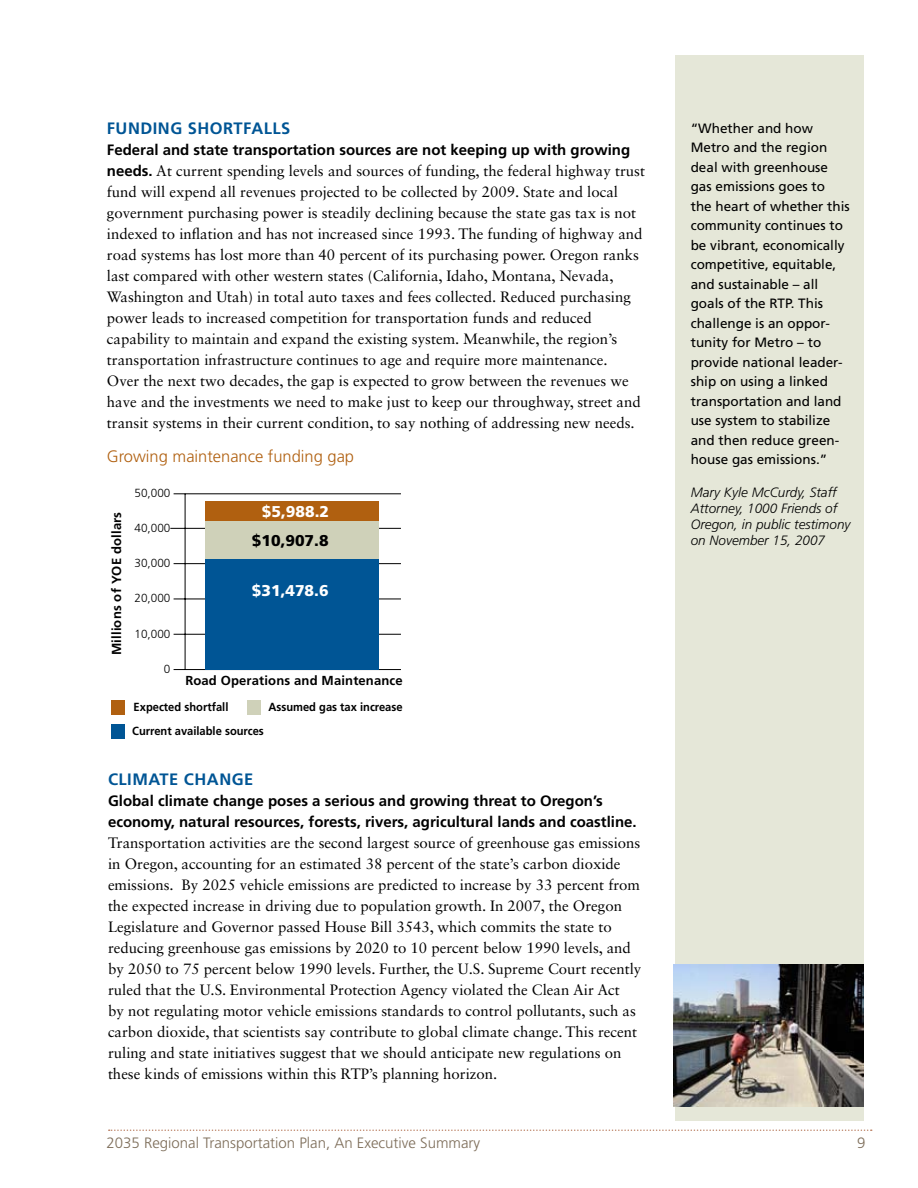
<style>
.page{position:relative;width:918px;height:1188px;background:#fff}
.page>*{position:absolute;margin:0;border:0;box-sizing:border-box;transform-origin:0 0}
.t1{font:700 16.5px "Frutiger LT Std";letter-spacing:.03em;color:#005595}
.t2{font:300 16.5px "Frutiger LT Std";color:#b06010}
.t3{font:900 15.6px "Frutiger LT Std";color:#fff}
.t4{font:900 15.6px "Frutiger LT Std";color:#000}
.t5{font:15px/21px "Sabon LT Std";color:#000}
.t6{font:700 15px/21px "Frutiger LT Std";color:#000}
.t7{font:300 15px "Frutiger LT Std";color:#7d6d59}
.t8{font:13.5px/19.5px "Frutiger LT Std";color:#000}
.t9{font:italic 300 13.5px/16.2px "Frutiger LT Std";color:#000}
.t10{font:700 13.05px "Frutiger LT Std";letter-spacing:.01em;color:#000}
.t11{font:700 11.7px "Frutiger LT Std";color:#000;scale:.95 1}
.t12{font:300 11.7px "Frutiger LT Std";color:#000}
.s1{font-family:"Frutiger LT Std";font-weight:700}
</style>
<div class="page">
<svg style="left:109px;top:1130px;width:763px;height:1px"></svg>
<div style="left:675px;top:55px;width:189px;height:1065px;background:#e5e7d8"></div>
<img style="left:674px;top:964px;width:190px;height:143px">
<hr style="left:185px;top:494px;width:1px;height:176px;background:#000">
<hr style="left:174px;top:669px;width:227px;height:1px;background:#000">
<hr style="left:174px;top:634px;width:227px;height:1px;background:#000">
<hr style="left:174px;top:599px;width:227px;height:1px;background:#000">
<hr style="left:174px;top:563px;width:227px;height:1px;background:#000">
<hr style="left:170px;top:528px;width:231px;height:1px;background:#000">
<hr style="left:174px;top:494px;width:227px;height:1px;background:#000">
<div style="left:205px;top:559px;width:174px;height:111px;background:#005595"></div>
<div style="left:205px;top:521px;width:174px;height:38px;background:#cfd1b9"></div>
<div style="left:205px;top:501px;width:174px;height:20px;background:#b06010"></div>
<div style="left:111px;top:700px;width:14px;height:15px;background:#b06010"></div>
<div style="left:247px;top:700px;width:14px;height:15px;background:#cfd1b9"></div>
<div style="left:111px;top:724px;width:14px;height:15px;background:#005595"></div>
<p class="t1" style="left:107px;top:118px;width:185px">FUNDING SHORTFALLS</p>
<p class="t6" style="left:107px;top:139px;width:525px">Federal and state transportation sources are not keeping up with growing</p>
<p class="t5" style="left:107px;top:160px;width:540px"><span class="s1">needs.</span> At current spending levels and sources of funding, the federal highway trust fund will expend all revenues projected to be collected by 2009. State and local government purchasing power is steadily declining because the state gas tax is not indexed to inflation and has not increased since 1993. The funding of highway and road systems has lost more than 40 percent of its purchasing power. Oregon ranks last compared with other western states (California, Idaho, Montana, Nevada, Washington and Utah) in total auto taxes and fees collected. Reduced purchasing power leads to increased competition for transportation funds and reduced capability to maintain and expand the existing system. Meanwhile, the region’s transportation infrastructure continues to age and require more maintenance.<br>Over the next two decades, the gap is expected to grow between the revenues we have and the investments we need to make just to keep our throughway, street and transit systems in their current condition, to say nothing of addressing new needs.</p>
<p class="t2" style="left:107px;top:447px;width:249px">Growing maintenance funding gap</p>
<p class="t10" style="left:109px;top:655px;width:145px;rotate:-90deg">Millions of YOE dollars</p>
<p class="t12" style="left:135px;top:487px;width:37px">50,000</p>
<p class="t12" style="left:135px;top:522px;width:37px">40,000</p>
<p class="t12" style="left:135px;top:556px;width:37px">30,000</p>
<p class="t12" style="left:135px;top:591px;width:37px">20,000</p>
<p class="t12" style="left:135px;top:628px;width:37px">10,000</p>
<p class="t3" style="left:262px;top:502px;width:69px">$5,988.2</p>
<p class="t4" style="left:252px;top:531px;width:78px">$10,907.8</p>
<p class="t3" style="left:252px;top:581px;width:78px">$31,478.6</p>
<p class="t12" style="left:164px;top:662px;width:8px">0</p>
<p class="t10" style="left:185px;top:673px;width:219px">Road Operations and Maintenance</p>
<p class="t11" style="left:134px;top:700px;width:101px">Expected shortfall</p>
<p class="t11" style="left:268px;top:700px;width:143px">Assumed gas tax increase</p>
<p class="t11" style="left:132px;top:724px;width:140px">Current available sources</p>
<p class="t1" style="left:108px;top:770px;width:147px">CLIMATE CHANGE</p>
<p class="t6" style="left:108px;top:791px;width:530px">Global climate change poses a serious and growing threat to Oregon’s economy, natural resources, forests, rivers, agricultural lands and coastline.</p>
<p class="t5" style="left:108px;top:832px;width:535px">Transportation activities are the second largest source of greenhouse gas emissions in Oregon, accounting for an estimated 38 percent of the state’s carbon dioxide emissions. By 2025 vehicle emissions are predicted to increase by 33 percent from the expected increase in driving due to population growth. In 2007, the Oregon Legislature and Governor passed House Bill 3543, which commits the state to reducing greenhouse gas emissions by 2020 to 10 percent below 1990 levels, and by 2050 to 75 percent below 1990 levels. Further, the U.S. Supreme Court recently ruled that the U.S. Environmental Protection Agency violated the Clean Air Act<br>by not regulating motor vehicle emissions standards to control pollutants, such as carbon dioxide, that scientists say contribute to global climate change. This recent ruling and state initiatives suggest that we should anticipate new regulations on these kinds of emissions within this RTP’s planning horizon.</p>
<p class="t8" style="left:691px;top:118px;width:161px">“Whether and how<br>Metro and the region deal with greenhouse gas emissions goes to<br>the heart of whether this community continues to be vibrant, economically competitive, equitable, and sustainable – all goals of the RTP. This challenge is an oppor&shy;tunity for Metro – to provide national leader&shy;ship on using a linked transportation and land use system to stabilize and then reduce green&shy;house gas emissions.”</p>
<p class="t9" style="left:691px;top:484px;width:161px">Mary Kyle McCurdy, Staff<br>Attorney, 1000 Friends of<br>Oregon, in public testimony on November 15, 2007</p>
<p class="t7" style="left:106px;top:1135px;width:375px">2035 Regional Transportation Plan, An Executive Summary</p>
<p class="t7" style="left:857px;top:1135px;width:10px">9</p>
</div>
